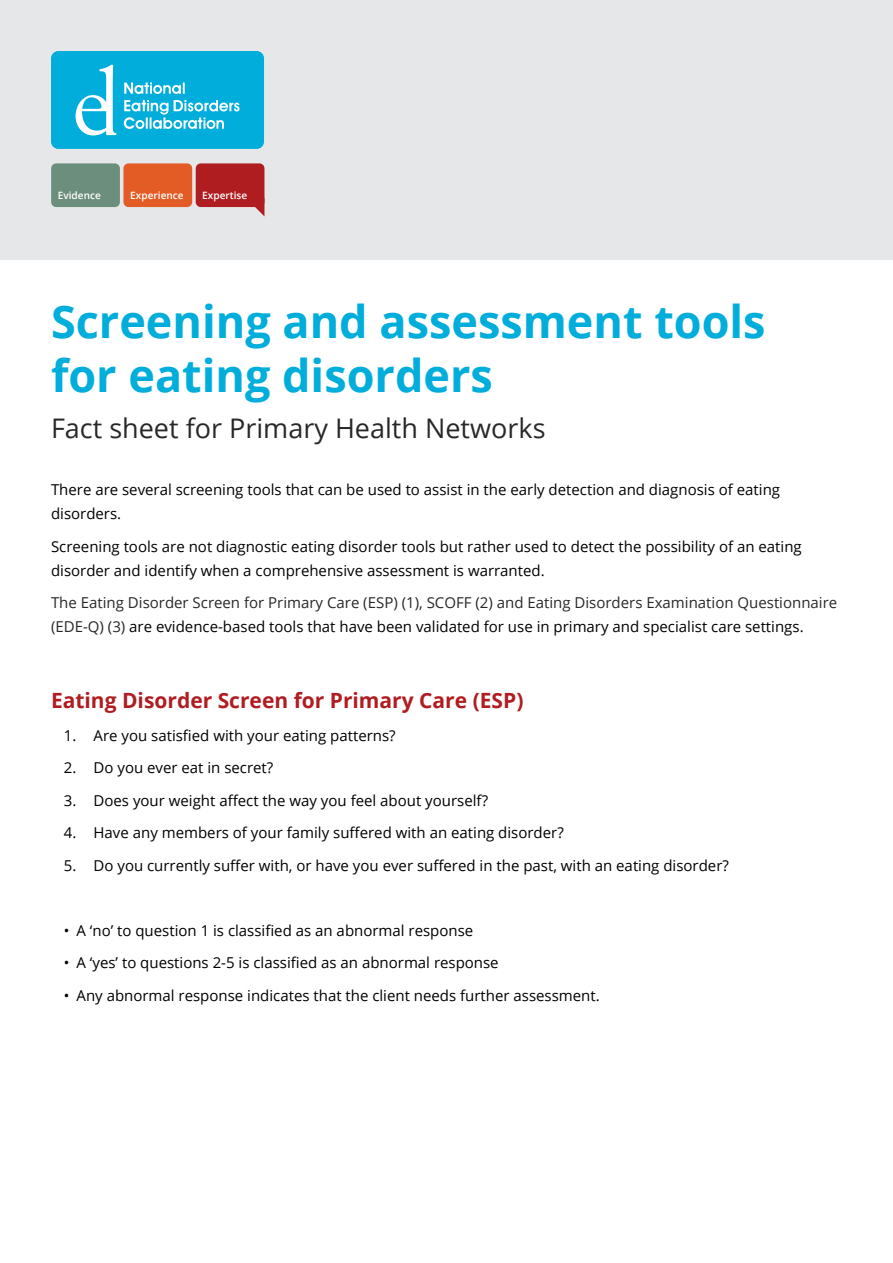
<style>
.page{position:relative;width:893px;height:1263px;background:#fff}
.page>*{position:absolute;margin:0;border:0;box-sizing:border-box;transform-origin:0 0}
.t1{font:700 45px/54px "Open Sans";color:#00addb}
.t2{font:27px "Open Sans";color:#292829}
.t3{font:700 21px "Open Sans";color:#b01d21}
.t4{font:15px/24px "Open Sans";color:#000}
.t5{font:15px/24px "Open Sans";color:#292829}
.t6{font:600 10.05px "Open Sans";color:#fff}
.s1{color:#000}
</style>
<div class="page">
<div style="left:0;top:0;width:893px;height:259px;background:#e6e7e8"></div>
<div style="left:51px;top:163px;width:69px;height:44px;background:#6c8e7d;border-radius:5px"></div>
<div style="left:123px;top:163px;width:69px;height:44px;background:#e35c25;border-radius:5px"></div>
<div style="left:196px;top:163px;width:68px;height:44px;background:#b01d21;border-radius:5px"></div>
<svg style="left:255px;top:204px;width:9px;height:12px"></svg>
<div style="left:51px;top:51px;width:213px;height:98px;background:#00addb;border-radius:7px"></div>
<svg style="left:76px;top:65px;width:41px;height:70px"></svg>
<svg style="left:124px;top:100px;width:115px;height:29px"></svg>
<svg style="left:124px;top:83px;width:61px;height:11px"></svg>
<p class="t6" style="left:58px;top:189px;width:45px">Evidence</p>
<p class="t6" style="left:130px;top:189px;width:55px">Experience</p>
<p class="t6" style="left:202px;top:189px;width:47px">Expertise</p>
<h1 class="t1" style="left:51px;top:294px;width:716px">Screening and assessment tools for eating disorders</h1>
<h2 class="t2" style="left:51px;top:410px;width:496px">Fact sheet for Primary Health Networks</h2>
<p class="t4" style="left:51px;top:477px;width:731px">There are several screening tools that can be used to assist in the early detection and diagnosis of eating disorders.</p>
<p class="t4" style="left:51px;top:534px;width:752px">Screening tools are not diagnostic eating disorder tools but rather used to detect the possibility of an eating disorder and identify when a comprehensive assessment is warranted.</p>
<p class="t5" style="left:51px;top:590px;width:788px">The Eating Disorder Screen for Primary Care (ESP) (1), SCOFF (2) and Eating Disorders Examination Questionnaire (EDE-Q) (3) <span class="s1">are evidence-based tools that have been validated for use in primary and specialist care settings.</span></p>
<h3 class="t3" style="left:51px;top:686px;width:474px">Eating Disorder Screen for Primary Care (ESP)</h3>
<p class="t4" style="left:64px;top:723px;width:333px">1. Are you satisfied with your eating patterns?</p>
<p class="t4" style="left:64px;top:755px;width:211px">2. Do you ever eat in secret?</p>
<p class="t4" style="left:64px;top:788px;width:426px">3. Does your weight affect the way you feel about yourself?</p>
<p class="t4" style="left:64px;top:820px;width:501px">4. Have any members of your family suffered with an eating disorder?</p>
<p class="t4" style="left:64px;top:853px;width:667px">5. Do you currently suffer with, or have you ever suffered in the past, with an eating disorder?</p>
<p class="t4" style="left:64px;top:918px;width:411px">• A ‘no’ to question 1 is classified as an abnormal response</p>
<p class="t4" style="left:64px;top:950px;width:436px">• A ‘yes’ to questions 2-5 is classified as an abnormal response</p>
<p class="t4" style="left:64px;top:983px;width:537px">• Any abnormal response indicates that the client needs further assessment.</p>
</div>
